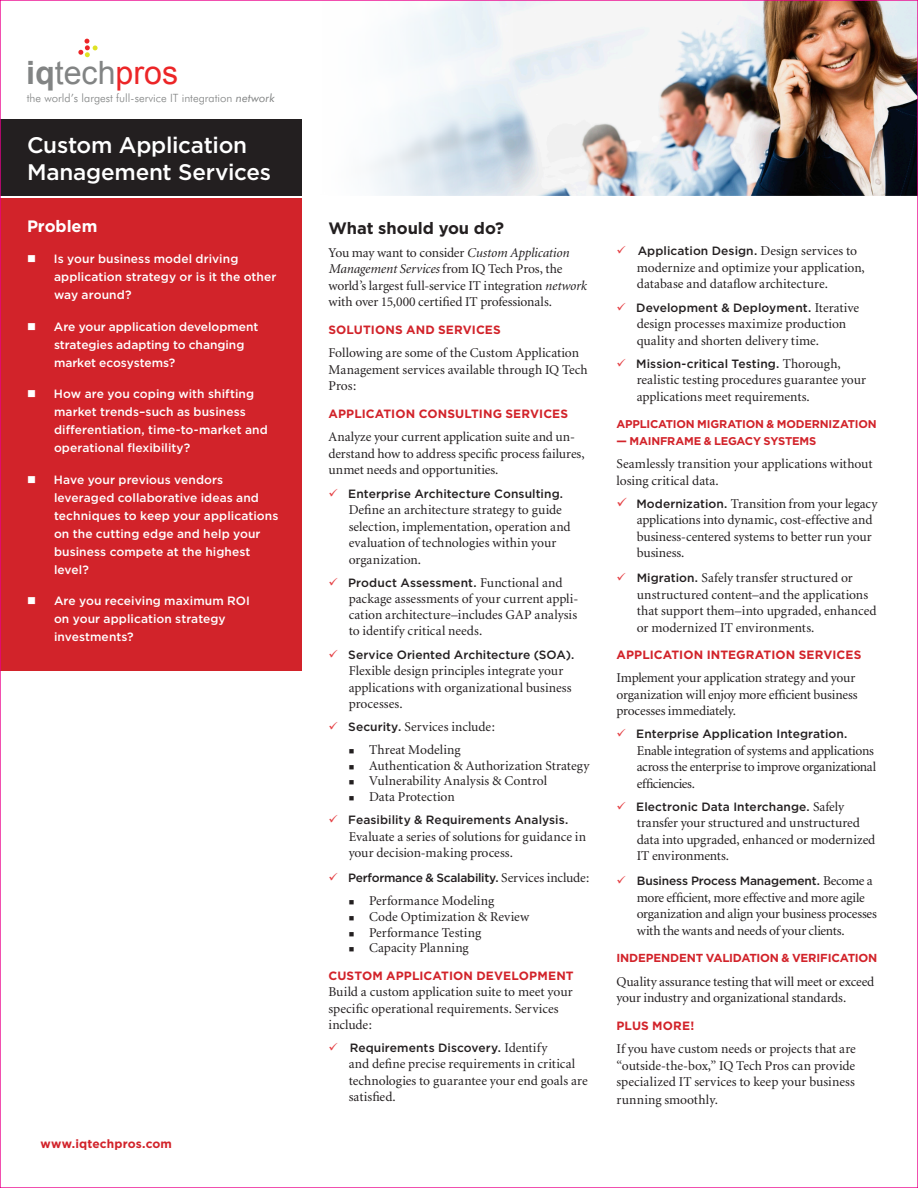
<style>
.page{position:relative;width:918px;height:1188px;background:#fff}
.page>*{position:absolute;margin:0;border:0;box-sizing:border-box;transform-origin:0 0}
.t1{font:32.1px "Arial";color:#828484}
.Header_1{font:500 22.5px "Gotham";letter-spacing:-.01em;color:#fff}
.Header_1-2{font:700 16.5px "Gotham";letter-spacing:-.005em;color:#231f20}
.Header_1-3{font:700 16.5px "Gotham";letter-spacing:-.005em;color:#fff}
.Bullet_Body_Text{font:13.5px/16.5px "Minion";letter-spacing:-.005em;color:#231f20}
.Body_Text{font:13.5px/16.5px "Minion";letter-spacing:-.005em;color:#231f20}
.Bullet_Body_Text-2{font:13.5px/16.5px "Minion";letter-spacing:-.025em;color:#231f20}
.Body_Text-2{font:13.5px "Minion";letter-spacing:.015em;color:#231f20}
.Bullet_Body_Text-3{font:500 12px/18px "Gotham";letter-spacing:.005em;color:#fff}
.Bullet_Body_Text-4{font:500 12px "Gotham";letter-spacing:.005em;color:#231f20}
.Header_2{font:700 12px "Gotham";letter-spacing:.01em;color:#d2232a}
.Bullet_Body_Text-5{font:500 12px "Gotham";letter-spacing:-.02em;color:#231f20}
.Bullet_Body_Text-6{font:500 12px "Gotham";letter-spacing:-.015em;color:#231f20}
.Body_Text-3{font:700 12px "Gotham";letter-spacing:.01em;color:#d2232a}
.Header_1-4{font:700 12px "Gotham";letter-spacing:.01em;color:#d2232a}
.Header_2-2{font:700 11.7px "Gotham";letter-spacing:-.02em;color:#d2232a}
.t2{font:300 11.4px "Futura BT";color:#818383}
.Header_2-3{font:700 11.25px "Gotham";letter-spacing:-.02em;color:#d2232a}
.s1{font-weight:700}
.s2{color:#ec2527}
.s3{font-weight:400;font-style:italic}
.s4{font-style:italic}
.s5{color:#e54145}
.s6{font-family:"Minion";font-weight:400;font-size:13.5px}
.s7{font-family:"Gotham";font-weight:500;font-size:12px}
.s8{font-size:11.7px}
</style>
<div class="page">
<img style="left:370px;top:2px;width:546px;height:193px">
<div style="left:0;top:119px;width:302px;height:76px;background:#231f20"></div>
<div style="left:0;top:198px;width:302px;height:472px;background:#d2232a"></div>
<svg style="left:78px;top:39px;width:20px;height:18px"></svg>
<p class="t1" style="left:26px;top:52px;width:153px"><span class="s1">iq</span>tech<span class="s2">pros</span></p>
<p class="t2" style="left:27px;top:91px;width:249px">the world’s largest full-service IT integration <span class="s3">network</span></p>
<p class="Header_1" style="left:27px;top:130px;width:222px">Custom Application</p>
<p class="Header_1" style="left:27px;top:157px;width:246px">Management Services</p>
<p class="Header_1-3" style="left:27px;top:215px;width:72px">Problem</p>
<p class="Bullet_Body_Text-3" style="left:54px;top:250px;width:224px;text-indent:-27px">■ Is your business model driving application strategy or is it the other way around?</p>
<p class="Bullet_Body_Text-3" style="left:54px;top:317px;width:206px;text-indent:-27px">■ Are your application development strategies adapting to changing market ecosystems?</p>
<p class="Bullet_Body_Text-3" style="left:54px;top:385px;width:215px;text-indent:-27px">■ How are you coping with shifting market trends–such as business differentiation, time-to-market and operational flexibility?</p>
<p class="Bullet_Body_Text-3" style="left:54px;top:470px;width:226px;text-indent:-27px">■ Have your previous vendors leveraged collaborative ideas and techniques to keep your applications on the cutting edge and help your business compete at the highest level?</p>
<p class="Bullet_Body_Text-3" style="left:54px;top:592px;width:198px;text-indent:-27px">■ Are you receiving maximum ROI on your application strategy investments?</p>
<p class="Header_1-4" style="left:40px;top:1135px;width:133px">www.iqtechpros.com</p>
<p class="Header_1-2" style="left:328px;top:217px;width:177px">What should you do?</p>
<p class="Body_Text" style="left:328px;top:245px;width:259px">You may want to consider <span class="s4">Custom Application Management Services</span> from IQ Tech Pros, the world’s largest full-service IT integration <span class="s4">network </span>with over 15,000 certified IT professionals.</p>
<p class="Header_2" style="left:328px;top:322px;width:174px">SOLUTIONS AND SERVICES</p>
<p class="Body_Text" style="left:328px;top:345px;width:261px">Following are some of the Custom Application<br>Management services available through IQ Tech<br>Pros:</p>
<p class="Header_2" style="left:328px;top:406px;width:241px">APPLICATION CONSULTING SERVICES</p>
<p class="Body_Text" style="left:328px;top:429px;width:258px">Analyze your current application suite and un&shy;derstand how to address specific process failures, unmet needs and opportunities.</p>
<p class="Bullet_Body_Text-4" style="left:328px;top:485px;width:236px"><span class="s5">✓</span> Enterprise Architecture Consulting.</p>
<p class="Bullet_Body_Text" style="left:349px;top:502px;width:223px">Define an architecture strategy to guide selection, implementation, operation and evaluation of technologies within your organization.</p>
<p class="Bullet_Body_Text-4" style="left:328px;top:575px;width:236px"><span class="s5">✓</span> Product Assessment. <span class="s6">Functional and</span></p>
<p class="Bullet_Body_Text" style="left:349px;top:591px;width:231px;text-align:justify">package assessments of your current appli&shy;cation architecture–includes GAP analysis to identify critical needs.</p>
<p class="Bullet_Body_Text-4" style="left:328px;top:647px;width:247px"><span class="s5">✓</span> Service Oriented Architecture (SOA).</p>
<p class="Bullet_Body_Text" style="left:349px;top:663px;width:224px">Flexible design principles integrate your applications with organizational business processes.</p>
<p class="Bullet_Body_Text" style="left:328px;top:719px;width:168px"><span class="s5">✓</span> <span class="s7">Security.</span> Services include:</p>
<p class="Bullet_Body_Text" style="left:349px;top:742px;width:113px">■ Threat Modeling</p>
<p class="Bullet_Body_Text" style="left:349px;top:758px;width:242px">■ Authentication &amp; Authorization Strategy</p>
<p class="Bullet_Body_Text" style="left:349px;top:773px;width:200px">■ Vulnerability Analysis &amp; Control</p>
<p class="Bullet_Body_Text" style="left:349px;top:789px;width:108px">■ Data Protection</p>
<p class="Bullet_Body_Text-4" style="left:328px;top:812px;width:241px"><span class="s5">✓</span> Feasibility &amp; Requirements Analysis.</p>
<p class="Bullet_Body_Text" style="left:349px;top:829px;width:239px">Evaluate a series of solutions for guidance in your decision-making process.</p>
<p class="Bullet_Body_Text-5" style="left:328px;top:870px;width:262px"><span class="s5">✓</span> Performance &amp; Scalability. <span class="s6">Services include:</span></p>
<p class="Bullet_Body_Text" style="left:349px;top:893px;width:147px">■ Performance Modeling</p>
<p class="Bullet_Body_Text" style="left:349px;top:909px;width:182px">■ Code Optimization &amp; Review</p>
<p class="Bullet_Body_Text" style="left:349px;top:925px;width:134px">■ Performance Testing</p>
<p class="Bullet_Body_Text" style="left:349px;top:940px;width:122px">■ Capacity Planning</p>
<p class="Body_Text-3" style="left:328px;top:968px;width:247px">CUSTOM APPLICATION DEVELOPMENT</p>
<p class="Body_Text" style="left:328px;top:984px;width:246px">Build a custom application suite to meet your specific operational requirements. Services include:</p>
<p class="Bullet_Body_Text-4" style="left:328px;top:1040px;width:220px"><span class="s5">✓</span> Requirements Discovery. <span class="s6">Identify</span></p>
<p class="Bullet_Body_Text" style="left:349px;top:1056px;width:241px">and define precise requirements in critical technologies to guarantee your end goals are satisfied.</p>
<p class="Bullet_Body_Text-4" style="left:616px;top:243px;width:242px"><span class="s5">✓</span> Application Design. <span class="s6">Design services to</span></p>
<p class="Bullet_Body_Text" style="left:637px;top:260px;width:230px">modernize and optimize your application, database and dataflow architecture.</p>
<p class="Bullet_Body_Text-4" style="left:616px;top:300px;width:244px"><span class="s5">✓</span> Development &amp; Deployment. <span class="s6">Iterative</span></p>
<p class="Bullet_Body_Text" style="left:637px;top:316px;width:211px">design processes maximize production quality and shorten delivery time.</p>
<p class="Bullet_Body_Text-4" style="left:616px;top:356px;width:226px"><span class="s5">✓</span> Mission-critical Testing. <span class="s6">Thorough,</span></p>
<p class="Bullet_Body_Text" style="left:637px;top:372px;width:231px">realistic testing procedures guarantee your applications meet requirements.</p>
<p class="Header_2-3" style="left:616px;top:417px;width:262px">APPLICATION MIGRATION &amp; MODERNIZATION</p>
<p class="Header_2-3" style="left:616px;top:433px;width:201px"><span class="s8">—</span> MAINFRAME &amp; LEGACY SYSTEMS</p>
<p class="Body_Text" style="left:616px;top:456px;width:258px">Seamlessly transition your applications without losing critical data.</p>
<p class="Bullet_Body_Text" style="left:637px;top:496px;width:242px;text-indent:-20px"><span class="s5">✓</span> <span class="s7">Modernization.</span> Transition from your legacy applications into dynamic, cost-effective and business-centered systems to better run your business.</p>
<p class="Bullet_Body_Text" style="left:637px;top:570px;width:241px;text-indent:-20px"><span class="s5">✓</span> <span class="s7">Migration.</span> Safely transfer structured or unstructured content–and the applications that support them–into upgraded, enhanced or modernized IT environments.</p>
<p class="Header_2" style="left:616px;top:647px;width:246px">APPLICATION INTEGRATION SERVICES</p>
<p class="Body_Text" style="left:616px;top:671px;width:243px">Implement your application strategy and your organization will enjoy more efficient business processes immediately.</p>
<p class="Bullet_Body_Text-4" style="left:616px;top:726px;width:232px"><span class="s5">✓</span> Enterprise Application Integration.</p>
<p class="Bullet_Body_Text-2" style="left:637px;top:743px;width:241px">Enable integration of systems and applications across the enterprise to improve organizational efficiencies.</p>
<p class="Bullet_Body_Text-4" style="left:616px;top:799px;width:229px"><span class="s5">✓</span> Electronic Data Interchange. <span class="s6">Safely</span></p>
<p class="Bullet_Body_Text" style="left:637px;top:815px;width:240px">transfer your structured and unstructured data into upgraded, enhanced or modernized<br>IT environments.</p>
<p class="Bullet_Body_Text-6" style="left:616px;top:873px;width:258px"><span class="s5">✓</span> Business Process Management. <span class="s6">Become a</span></p>
<p class="Bullet_Body_Text" style="left:637px;top:890px;width:242px">more efficient, more effective and more agile organization and align your business processes with the wants and needs of your clients.</p>
<p class="Header_2-2" style="left:616px;top:951px;width:262px">INDEPENDENT VALIDATION &amp; VERIFICATION</p>
<p class="Body_Text" style="left:616px;top:974px;width:259px">Quality assurance testing that will meet or exceed your industry and organizational standards.</p>
<p class="Header_2" style="left:616px;top:1018px;width:79px">PLUS MORE!</p>
<p class="Body_Text" style="left:616px;top:1041px;width:241px;text-align:justify">If you have custom needs or projects that are “outside-the-box,” IQ Tech Pros can provide specialized IT services to keep your business</p>
<p class="Body_Text-2" style="left:616px;top:1093px;width:103px">running smoothly.</p>
</div>
